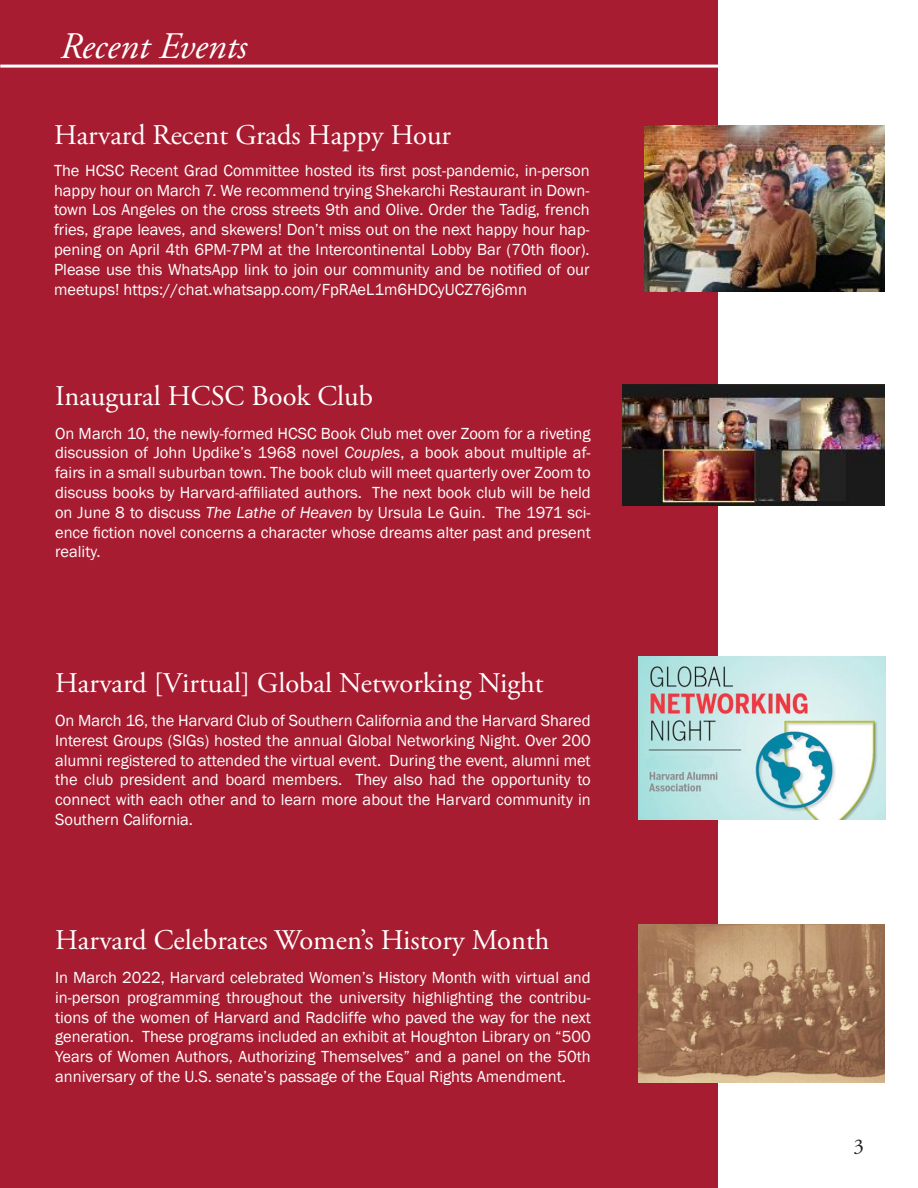
<style>
.page{position:relative;width:918px;height:1188px;background:#fff}
.page>*{position:absolute;margin:0;border:0;box-sizing:border-box;transform-origin:0 0}
.t1{font:italic 37.5px "Adobe Garamond Pro";color:#fff}
.t2{font:28.5px "Adobe Garamond Pro";color:#fff}
.t3{font:21px "Adobe Garamond Pro";color:#241f1f}
.t4{font:16.5px/19.8px "Franklin Gothic";color:#fff;text-align:justify}
.s1{font-style:italic}
</style>
<div class="page">
<div style="left:0;top:0;width:718px;height:1188px;background:#a81c31"></div>
<hr style="left:0;top:65px;width:864px;height:3px;background:#fff">
<img style="left:644px;top:125px;width:240px;height:167px">
<img style="left:622px;top:385px;width:263px;height:120px">
<img style="left:639px;top:657px;width:246px;height:162px">
<img style="left:638px;top:924px;width:247px;height:158px">
<h1 class="t1" style="left:60px;top:24px;width:188px">Recent Events</h1>
<h2 class="t2" style="left:54px;top:118px;width:399px">Harvard Recent Grads Happy Hour</h2>
<p class="t4" style="left:54px;top:161px;width:537px">The HCSC Recent Grad Committee hosted its first post-pandemic, in-person happy hour on March 7. We recommend trying Shekarchi Restaurant in Down&shy;town Los Angeles on the cross streets 9th and Olive. Order the Tadig, french fries, grape leaves, and skewers! Don’t miss out on the next happy hour hap&shy;pening on April 4th 6PM-7PM at the Intercontinental Lobby Bar (70th floor).<br>Please use this WhatsApp link to join our community and be notified of our meetups! https://chat.whatsapp.com/FpRAeL1m6HDCyUCZ76j6mn</p>
<h2 class="t2" style="left:55px;top:379px;width:320px">Inaugural HCSC Book Club</h2>
<p class="t4" style="left:55px;top:424px;width:537px">On March 10, the newly-formed HCSC Book Club met over Zoom for a riveting discussion of John Updike’s 1968 novel <span class="s1">Couples</span>, a book about multiple af&shy;fairs in a small suburban town. The book club will meet quarterly over Zoom to discuss books by Harvard-affiliated authors. The next book club will be held on June 8 to discuss <span class="s1">The Lathe of Heaven</span> by Ursula Le Guin. The 1971 sci&shy;ence fiction novel concerns a character whose dreams alter past and present reality.</p>
<h2 class="t2" style="left:55px;top:666px;width:490px">Harvard [Virtual] Global Networking Night</h2>
<p class="t4" style="left:55px;top:711px;width:537px">On March 16, the Harvard Club of Southern California and the Harvard Shared Interest Groups (SIGs) hosted the annual Global Networking Night. Over 200 alumni registered to attended the virtual event. During the event, alumni met the club president and board members. They also had the opportunity to connect with each other and to learn more about the Harvard community in Southern California.</p>
<h2 class="t2" style="left:55px;top:923px;width:496px">Harvard Celebrates Women’s History Month</h2>
<p class="t4" style="left:55px;top:968px;width:537px">In March 2022, Harvard celebrated Women’s History Month with virtual and in-person programming throughout the university highlighting the contribu&shy;tions of the women of Harvard and Radcliffe who paved the way for the next generation. These programs included an exhibit at Houghton Library on “500<br>Years of Women Authors, Authorizing Themselves” and a panel on the 50th anniversary of the U.S. senate’s passage of the Equal Rights Amendment.</p>
<p class="t3" style="left:854px;top:1134px;width:12px">3</p>
</div>
